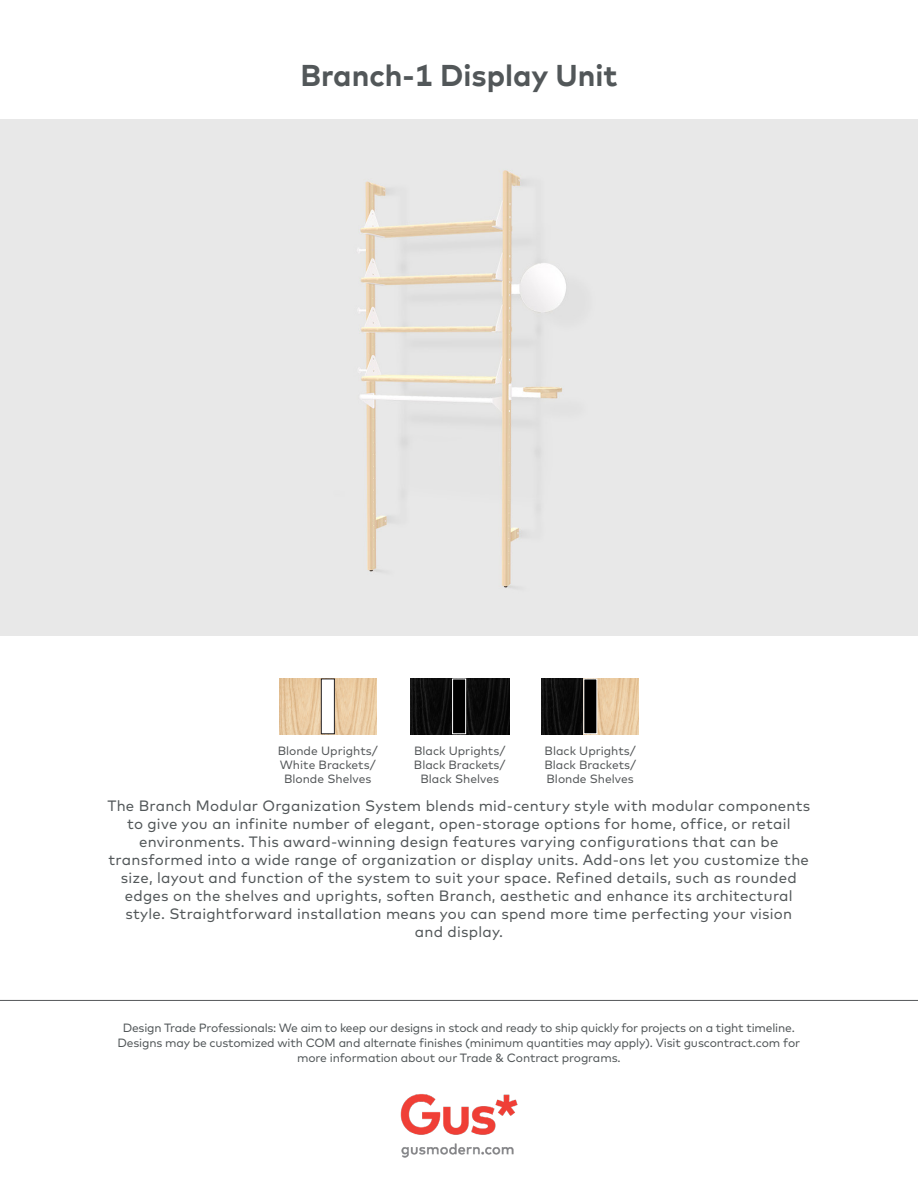
<style>
.page{position:relative;width:918px;height:1188px;background:#fff}
.page>*{position:absolute;margin:0;border:0;box-sizing:border-box;transform-origin:0 0}
.Product_Title{font:700 30px "Mark";color:#525759}
.Description{font:15px/18px "Mark Pro";letter-spacing:.015em;color:#525759;text-align:center}
.In_Stock_copy{font:12px/15px "Mark Pro";letter-spacing:-.015em;color:#525759;text-align:center}
.t1{font:12px "Mark Pro";color:#545759}
</style>
<div class="page">
<img style="left:400px;top:1094px;width:118px;height:64px">
<div style="left:0;top:119px;width:918px;height:516px;background:#e8e8e8"></div>
<hr style="left:0;top:1000px;width:918px;height:1px;background:#545759">
<img style="left:279px;top:679px;width:42px;height:55px">
<img style="left:335px;top:679px;width:41px;height:55px">
<div style="left:321px;top:679px;width:14px;height:55px;border:1px solid #231f20"></div>
<img style="left:410px;top:679px;width:42px;height:55px">
<img style="left:466px;top:679px;width:43px;height:55px">
<div style="left:452px;top:679px;width:14px;height:55px;background:#000;border:1px solid #fff"></div>
<img style="left:542px;top:679px;width:41px;height:55px">
<img style="left:597px;top:679px;width:42px;height:55px">
<div style="left:583px;top:679px;width:14px;height:55px;background:#000;border:1px solid #fff"></div>
<p class="Product_Title" style="left:300px;top:56px;width:319px">Branch-1 Display Unit</p>
<p class="t1" style="left:278px;top:741px;width:101px">Blonde Uprights/</p>
<p class="t1" style="left:280px;top:756px;width:97px">White Brackets/</p>
<p class="t1" style="left:284px;top:770px;width:89px">Blonde Shelves</p>
<p class="t1" style="left:414px;top:741px;width:93px">Black Uprights/</p>
<p class="t1" style="left:414px;top:756px;width:93px">Black Brackets/</p>
<p class="t1" style="left:420px;top:770px;width:80px">Black Shelves</p>
<p class="t1" style="left:545px;top:741px;width:93px">Black Uprights/</p>
<p class="t1" style="left:544px;top:756px;width:93px">Black Brackets/</p>
<p class="t1" style="left:547px;top:770px;width:89px">Blonde Shelves</p>
<p class="Description" style="left:107px;top:795px;width:704px">The Branch Modular Organization System blends mid-century style with modular components to give you an infinite number of elegant, open-storage options for home, office, or retail environments. This award-winning design features varying configurations that can be transformed into a wide range of organization or display units. Add-ons let you customize the size, layout and function of the system to suit your space. Refined details, such as rounded edges on the shelves and uprights, soften Branch, aesthetic and enhance its architectural style. Straightforward installation means you can spend more time perfecting your vision<br>and display.</p>
<p class="In_Stock_copy" style="left:118px;top:1019px;width:684px">Design Trade Professionals: We aim to keep our designs in stock and ready to ship quickly for projects on a tight timeline.<br>Designs may be customized with COM and alternate finishes (minimum quantities may apply). Visit guscontract.com for more information about our Trade &amp; Contract programs.</p>
</div>
